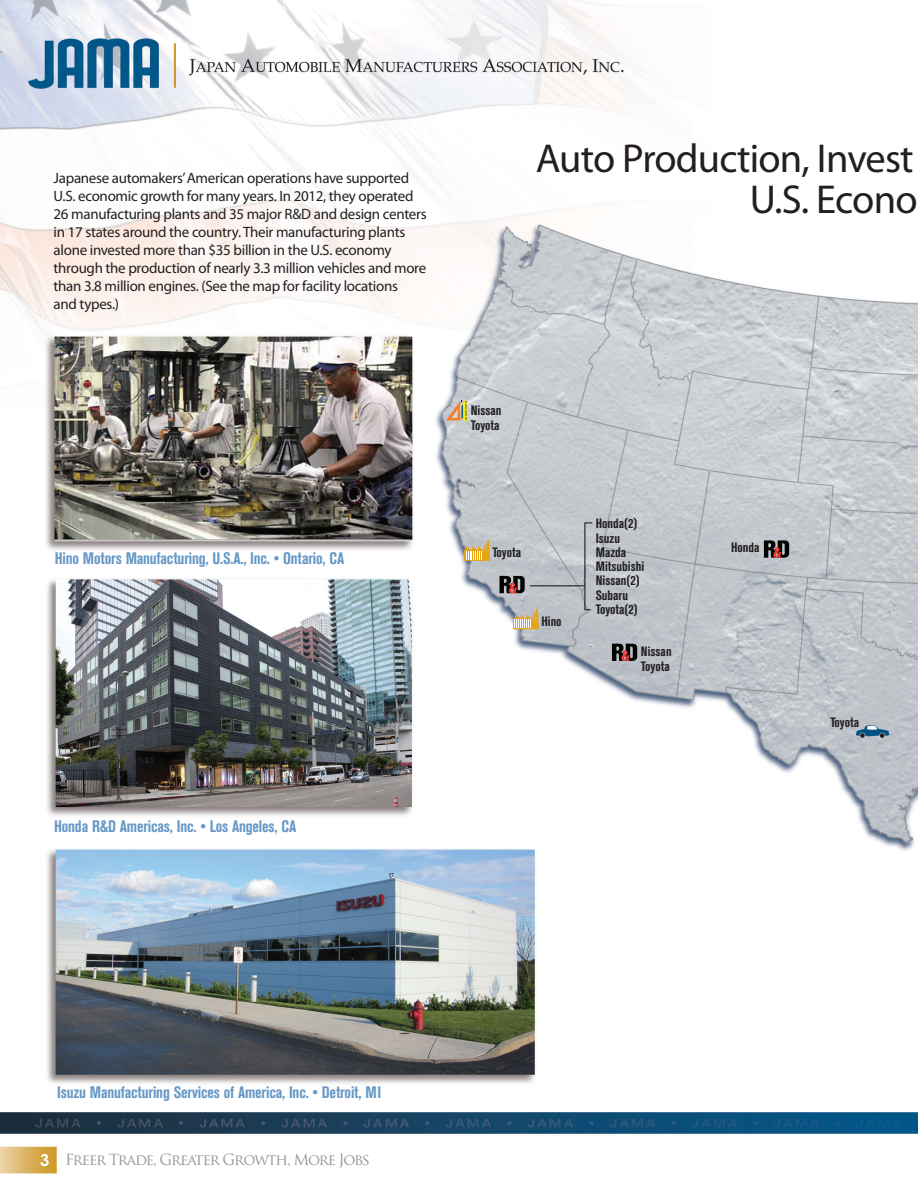
<style>
.page{position:relative;width:918px;height:1188px;background:#fff}
.page>*{position:absolute;margin:0;border:0;box-sizing:border-box;transform-origin:0 0}
.t1{font:40.5px "Myriad Pro";letter-spacing:-.02em;color:#231f20}
.t2{font:700 condensed 16.5px "Akzidenz Grotesk BE";letter-spacing:-.01em;color:#6698c6}
.t3{font:700 16.5px "Century Gothic";color:#fff}
.t4{font:15px/18px "Myriad Pro";letter-spacing:-.02em;color:#231f20}
.t5{font:15px "Trajan Pro";letter-spacing:-.075em;color:#939598}
.t6{font:700 condensed 13.5px "Akzidenz Grotesk BE";color:#231f20}
</style>
<div class="page">
<img style="left:0;top:0;width:918px;height:1174px">
<svg style="left:499px;top:576px;width:26px;height:17px"></svg>
<svg style="left:584px;top:522px;width:9px;height:89px"></svg>
<hr style="left:530px;top:585px;width:55px;height:1px;background:#231f20">
<svg style="left:513px;top:609px;width:25px;height:20px"></svg>
<svg style="left:612px;top:644px;width:25px;height:17px"></svg>
<svg style="left:464px;top:540px;width:26px;height:21px"></svg>
<svg style="left:446px;top:401px;width:21px;height:19px"></svg>
<svg style="left:764px;top:540px;width:25px;height:18px"></svg>
<svg style="left:856px;top:725px;width:33px;height:13px"></svg>
<p class="t4" style="left:54px;top:169px;width:375px">Japanese automakers’ American operations have supported U.S. economic growth for many years. In 2012, they operated 26 manufacturing plants and 35 major R&amp;D and design centers in 17 states around the country. Their manufacturing plants alone invested more than $35 billion in the U.S. economy through the production of nearly 3.3 million vehicles and more than 3.8 million engines. (See the map for facility locations</p>
<p class="t4" style="left:54px;top:295px;width:67px">and types.)</p>
<p class="t2" style="left:55px;top:549px;width:291px">Hino Motors Manufacturing, U.S.A., Inc. • Ontario, CA</p>
<p class="t2" style="left:54px;top:816px;width:244px">Honda R&amp;D Americas, Inc. • Los Angeles, CA</p>
<p class="t1" style="left:536px;top:134px;width:379px">Auto Production, Invest</p>
<p class="t1" style="left:750px;top:174px;width:169px">U.S. Econo</p>
<p class="t6" style="left:471px;top:403px;width:32px">Nissan</p>
<p class="t6" style="left:471px;top:418px;width:30px">Toyota</p>
<p class="t6" style="left:492px;top:545px;width:30px">Toyota</p>
<p class="t6" style="left:541px;top:614px;width:22px">Hino</p>
<p class="t6" style="left:596px;top:516px;width:43px">Honda(2)</p>
<p class="t6" style="left:596px;top:530px;width:26px">Isuzu</p>
<p class="t6" style="left:596px;top:545px;width:32px">Mazda</p>
<p class="t6" style="left:596px;top:559px;width:50px">Mitsubishi</p>
<p class="t6" style="left:596px;top:573px;width:45px">Nissan(2)</p>
<p class="t6" style="left:596px;top:587px;width:34px">Subaru</p>
<p class="t6" style="left:596px;top:602px;width:44px">Toyota(2)</p>
<p class="t6" style="left:641px;top:644px;width:32px">Nissan</p>
<p class="t6" style="left:641px;top:659px;width:30px">Toyota</p>
<p class="t6" style="left:731px;top:540px;width:30px">Honda</p>
<p class="t6" style="left:830px;top:715px;width:30px">Toyota</p>
<p class="t2" style="left:57px;top:1083px;width:325px">Isuzu Manufacturing Services of America, Inc. • Detroit, MI</p>
<p class="t3" style="left:40px;top:1149px;width:11px">3</p>
<p class="t5" style="left:65px;top:1150px;width:306px">Freer Trade, Greater Growth, More Jobs</p>
</div>
